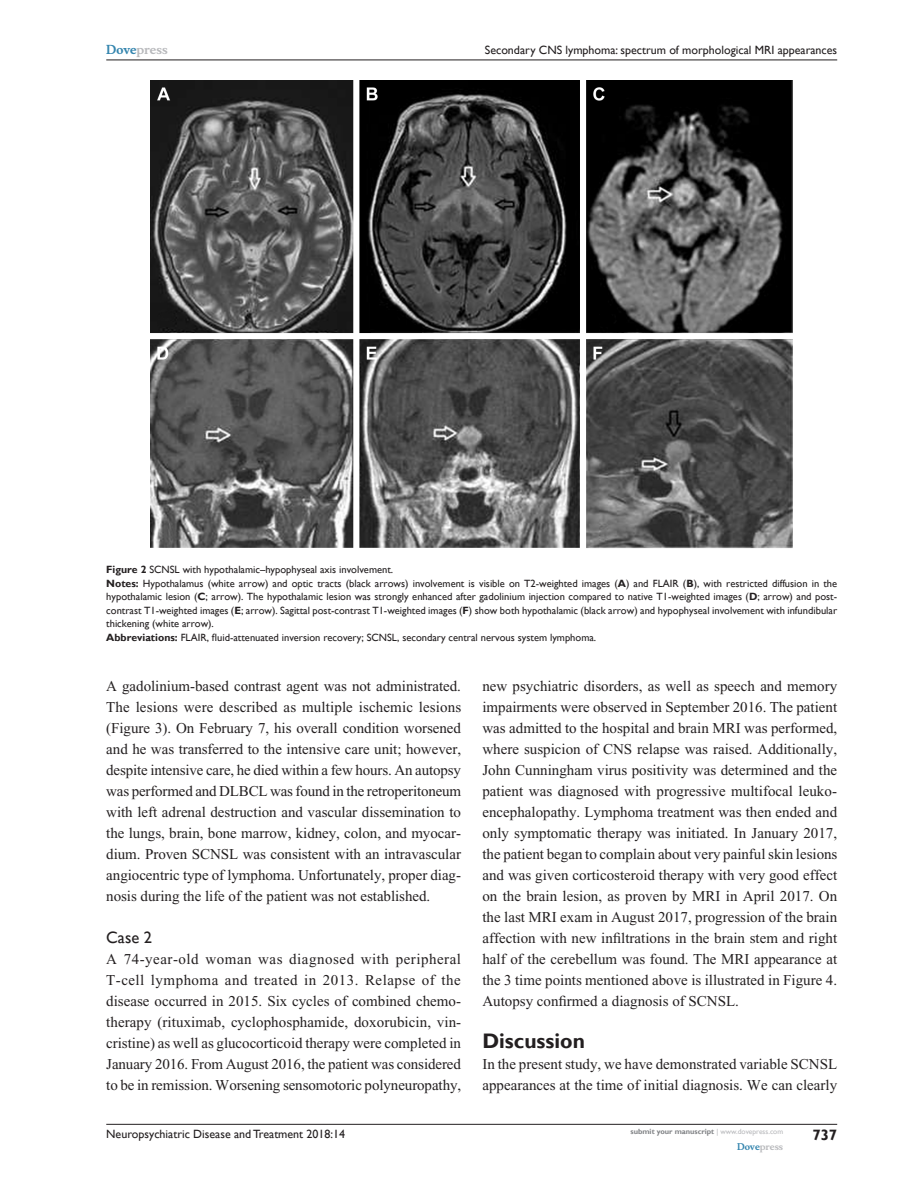
<style>
.page{position:relative;width:918px;height:1188px;background:#fff}
.page>*{position:absolute;margin:0;border:0;box-sizing:border-box;transform-origin:0 0}
.t1{font:700 21px "Gill Sans";color:#231f20}
.t2{font:16.5px "Gill Sans";color:#231f20}
.TxF{font:15px/21px "Times New Roman";color:#231f20;text-align:justify}
.t3{font:700 15px "Gill Sans";color:#231f20}
.t4{font:12px "Gill Sans";color:#231f20}
.t5{font:700 12px "Musee";color:#b8b9bc}
.FigSNRI{font:10.5px/13.5px "Gill Sans";color:#231f20;text-align:justify}
.FigC{font:10.5px "Gill Sans";color:#231f20}
.t6{font:700 9px "Musee";color:#b8b9bc}
.t7{font:700 7.5px "Gill Sans";color:#808285}
.s1{color:#3485ae}
.s2{font-weight:700}
.s3{font-weight:400;color:#b8b9bc}
</style>
<div class="page">
<hr style="left:106px;top:1124px;width:731px;height:1px;background:#231f20">
<hr style="left:106px;top:60px;width:731px;height:1px;background:#231f20">
<img style="left:151px;top:81px;width:642px;height:468px">
<p class="t5" style="left:106px;top:43px;width:63px"><span class="s1">Dove</span>press</p>
<p class="t4" style="left:485px;top:43px;width:354px">Secondary CNS lymphoma: spectrum of morphological MRI appearances</p>
<p class="FigC" style="left:106px;top:563px;width:288px"><span class="s2">Figure 2</span> SC NSL with hypothalamic–hypophyseal axis involvement.</p>
<p class="FigSNRI" style="left:106px;top:577px;width:558px"><span class="s2">Notes:</span> Hypothalamus (white arrow) and optic tracts (black arrows) involvement is visible on T2-weighted images (<span class="s2">A</span>) and FLAIR</p>
<p class="FigSNRI" style="left:106px;top:577px;width:732px;text-indent:577px">(<span class="s2">B</span>), with restricted diffusion in the hypothalamic lesion (<span class="s2">C</span>; arrow). The hypothalamic lesion was strongly enhanced after gadolinium injection compared to native T1-weighted images (<span class="s2">D</span>; arrow) and post&shy;contrast T1-weighted images (<span class="s2">E</span>; arrow). Sagittal post-contrast T1-weighted images (<span class="s2">F</span>) show both hypothalamic (black arrow) and hypophyseal involvement with infundibular thickening (white arrow).</p>
<p class="FigSNRI" style="left:106px;top:631px;width:491px"><span class="s2">Abbreviations:</span> FLAIR, fluid-attenuated inversion recovery; SCNSL, secondary central nervous system lymphoma.</p>
<p class="TxF" style="left:106px;top:676px;width:356px">A gadolinium-based contrast agent was not administrated.<br>The lesions were described as multiple ischemic lesions (Figure 3). On February 7, his overall condition worsened and he was transferred to the intensive care unit; however, despite intensive care, he died within a few hours. An autopsy was performed and DLBCL was found in the retroperitoneum with left adrenal destruction and vascular dissemination to the lungs, brain, bone marrow, kidney, colon, and myocar&shy;dium. Proven SCNSL was consistent with an intravascular angiocentric type of lymphoma. Unfortunately, proper diag&shy;nosis during the life of the patient was not established.</p>
<h3 class="t2" style="left:106px;top:928px;width:47px">Case 2</h3>
<p class="TxF" style="left:106px;top:949px;width:357px">A 74-year-old woman was diagnosed with peripheral T-cell lymphoma and treated in 2013. Relapse of the disease occurred in 2015. Six cycles of combined chemo&shy;therapy (rituximab, cyclophosphamide, doxorubicin, vin&shy;cristine) as well as glucocorticoid therapy were completed in January 2016. From August 2016, the patient was considered to be in remission. Worsening sensomotoric polyneuropathy,</p>
<p class="TxF" style="left:482px;top:676px;width:357px">new psychiatric disorders, as well as speech and memory impairments were observed in September 2016. The patient was admitted to the hospital and brain MRI was performed, where suspicion of CNS relapse was raised. Additionally, John Cunningham virus positivity was determined and the patient was diagnosed with progressive multifocal leuko&shy;encephalopathy. Lymphoma treatment was then ended and only symptomatic therapy was initiated. In January 2017, the patient began to complain about very painful skin lesions and was given corticosteroid therapy with very good effect on the brain lesion, as proven by MRI in April 2017. On the last MRI exam in August 2017, progression of the brain affection with new infiltrations in the brain stem and right half of the cerebellum was found. The MRI appearance at the 3 time points mentioned above is illustrated in Figure 4.<br>Autopsy confirmed a diagnosis of SCNSL.</p>
<h1 class="t1" style="left:482px;top:1028px;width:104px">Discussion</h1>
<p class="TxF" style="left:482px;top:1054px;width:356px">In the present study, we have demonstrated variable SCNSL appearances at the time of initial diagnosis. We can clearly</p>
<p class="t4" style="left:106px;top:1127px;width:241px">Neuropsychiatric Disease and Treatment 2018:14</p>
<p class="t7" style="left:631px;top:1127px;width:154px">submit your manuscript <span class="s3">| www.dovepress.com</span></p>
<p class="t6" style="left:737px;top:1141px;width:48px"><span class="s1">Dove</span>press</p>
<p class="t3" style="left:812px;top:1126px;width:26px">737</p>
</div>
